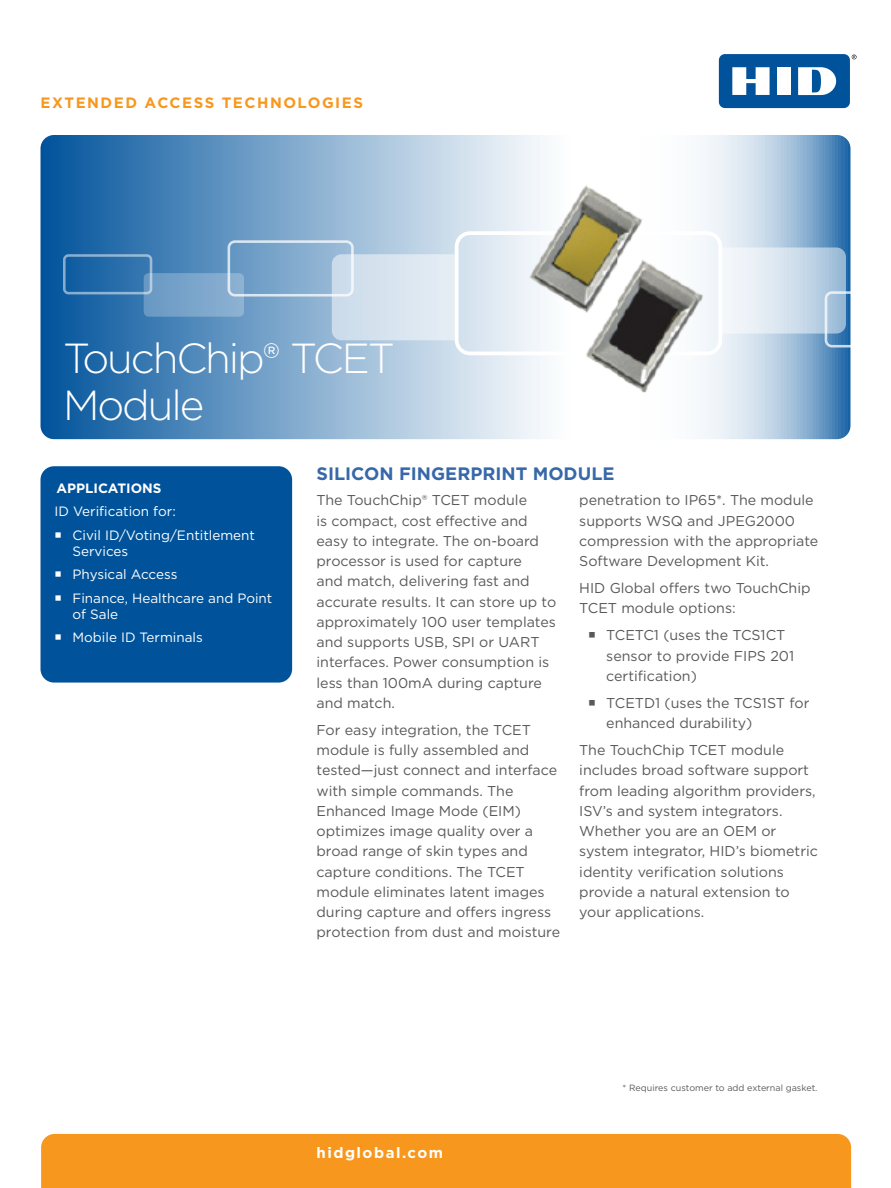
<style>
.page{position:relative;width:891px;height:1188px;background:#fff}
.page>*{position:absolute;margin:0;border:0;box-sizing:border-box;transform-origin:0 0}
.t1{font:300 42px/46.5px "Gotham";letter-spacing:-.05em;color:#fff}
.body{font:700 18px "Gotham";color:#3768a9}
.t2{font:700 15px "Gotham";letter-spacing:.1em;color:#f8971d}
.t3{font:700 15px "Gotham";letter-spacing:.1em;color:#fff}
.body-2{font:14.25px/20.2px "Gotham";color:#58595b}
.body-3{font:13.5px/16.5px "Gotham";color:#fff}
.body-4{font:700 13.5px "Gotham";color:#fff}
.body-5{font:9px "Gotham";color:#58595b}
</style>
<div class="page">
<svg style="left:852px;top:55px;width:5px;height:4px"></svg>
<div style="left:719px;top:54px;width:131px;height:54px;background:#00539b;border-radius:6px"></div>
<div style="left:777px;top:67px;width:14px;height:28px;background:#fff"></div>
<svg style="left:732px;top:67px;width:38px;height:28px"></svg>
<svg style="left:798px;top:67px;width:38px;height:28px"></svg>
<svg style="left:40px;top:135px;width:810px;height:304px;background:#83abce"></svg>
<div style="left:41px;top:1134px;width:810px;height:54px;background:#f8971d"></div>
<div style="left:228px;top:240px;width:126px;height:57px;border:3px solid #fff;border-radius:6px"></div>
<div style="left:144px;top:273px;width:100px;height:44px;background:linear-gradient(to right,#6697c3,#92b5d4);border-radius:5px"></div>
<div style="left:63px;top:254px;width:89px;height:40px;border:3px solid #fff;border-radius:4px"></div>
<div style="left:455px;top:231px;width:267px;height:124px;border:4px solid #fff;border-radius:14px"></div>
<svg style="left:332px;top:254px;width:123px;height:86px;background:#d8e4ef"></svg>
<svg style="left:722px;top:247px;width:128px;height:101px;background:#c5d7e8"></svg>
<div style="left:40px;top:466px;width:252px;height:217px;background:#00539b;border-radius:14px"></div>
<img style="left:524px;top:148px;width:186px;height:279px">
<p class="t2" style="left:40px;top:92px;width:324px">EXTENDED ACCESS TECHNOLOGIES</p>
<p class="t1" style="left:63px;top:334px;width:334px">TouchChip® TCET<br>Module</p>
<p class="body-4" style="left:56px;top:480px;width:107px">APPLICATIONS</p>
<p class="body-3" style="left:55px;top:503px;width:123px">ID Verification for:</p>
<p class="body-3" style="left:73px;top:526px;width:184px">Civil ID/Voting/Entitlement<br>Services</p>
<p class="body-3" style="left:73px;top:566px;width:106px">Physical Access</p>
<p class="body-3" style="left:73px;top:589px;width:201px">Finance, Healthcare and Point of Sale</p>
<p class="body-3" style="left:73px;top:629px;width:132px">Mobile ID Terminals</p>
<p class="body" style="left:316px;top:462px;width:300px">SILICON FINGERPRINT MODULE</p>
<p class="body-2" style="left:316px;top:490px;width:241px">The TouchChip® TCET module<br>is compact, cost effective and easy to integrate. The on-board processor is used for capture<br>and match, delivering fast and accurate results. It can store up to approximately 100 user templates and supports USB, SPI or UART interfaces. Power consumption is less than 100mA during capture and match.</p>
<p class="body-2" style="left:316px;top:719px;width:245px">For easy integration, the TCET module is fully assembled and tested—just connect and interface with simple commands. The<br>Enhanced Image Mode (EIM) optimizes image quality over a broad range of skin types and capture conditions. The TCET module eliminates latent images during capture and offers ingress protection from dust and moisture</p>
<p class="body-2" style="left:579px;top:490px;width:241px">penetration to IP65*. The module supports WSQ and JPEG2000 compression with the appropriate<br>Software Development Kit.</p>
<p class="body-2" style="left:579px;top:578px;width:233px">HID Global offers two TouchChip<br>TCET module options:</p>
<p class="body-2" style="left:606px;top:625px;width:189px">TCETC1 (uses the TCS1CT sensor to provide FIPS 201 certification)</p>
<p class="body-2" style="left:606px;top:692px;width:205px">TCETD1 (uses the TCS1ST for enhanced durability)</p>
<p class="body-2" style="left:579px;top:740px;width:240px">The TouchChip TCET module includes broad software support from leading algorithm providers,<br>ISV’s and system integrators.<br>Whether you are an OEM or system integrator, HID’s biometric identity verification solutions provide a natural extension to your applications.</p>
<p class="t3" style="left:316px;top:1142px;width:128px">hidglobal.com</p>
<p class="body-5" style="left:623px;top:1082px;width:196px">* Requires customer to add external gasket.</p>
</div>
